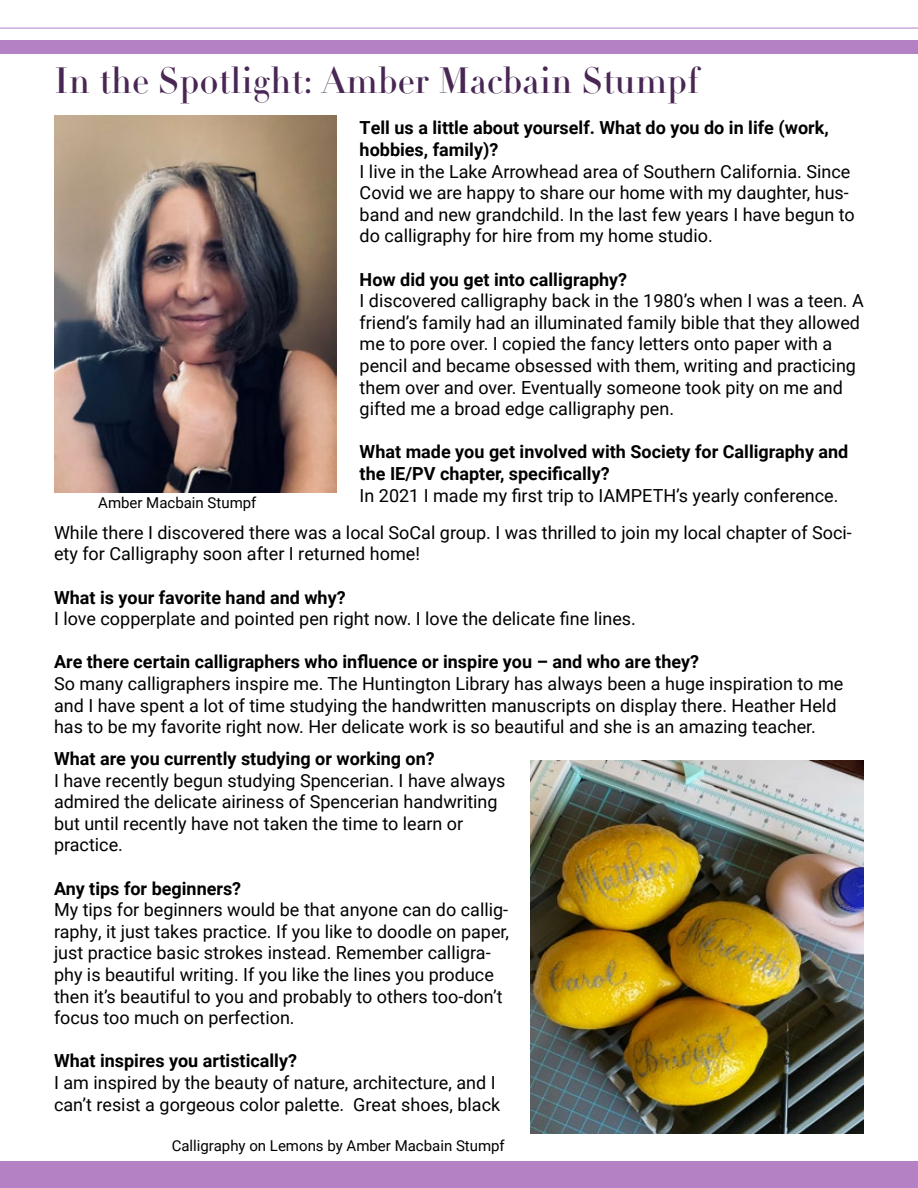
<style>
.page{position:relative;width:918px;height:1188px;background:#fff}
.page>*{position:absolute;margin:0;border:0;box-sizing:border-box;transform-origin:0 0}
.t1{font:36px "Didot LT Pro Headline";color:#492754}
.t2{font:18px/21.6px "Roboto";color:#000}
.t3{font:700 18px/21.6px "Roboto";color:#000}
.t4{font:15px "Roboto";color:#000}
</style>
<div class="page">
<div style="left:0;top:40px;width:918px;height:14px;background:#b581c5"></div>
<hr style="left:0;top:28px;width:918px;height:1px;background:#b581c5">
<div style="left:0;top:1161px;width:918px;height:27px;background:#b581c5"></div>
<img style="left:54px;top:116px;width:283px;height:376px">
<img style="left:530px;top:760px;width:334px;height:374px">
<h1 class="t1" style="left:54px;top:59px;width:647px">In the Spotlight: Amber Macbain Stumpf</h1>
<p class="t3" style="left:360px;top:117px;width:471px">Tell us a little about yourself. What do you do in life (work, hobbies, family)?</p>
<p class="t2" style="left:360px;top:160px;width:497px">I live in the Lake Arrowhead area of Southern California. Since Covid we are happy to share our home with my daughter, hus&shy;band and new grandchild. In the last few years I have begun to do calligraphy for hire from my home studio.</p>
<p class="t3" style="left:360px;top:268px;width:269px">How did you get into calligraphy?</p>
<p class="t2" style="left:360px;top:289px;width:506px">I discovered calligraphy back in the 1980’s when I was a teen. A friend’s family had an illuminated family bible that they allowed me to pore over. I copied the fancy letters onto paper with a pencil and became obsessed with them, writing and practicing them over and over. Eventually someone took pity on me and gifted me a broad edge calligraphy pen.</p>
<p class="t3" style="left:360px;top:441px;width:490px">What made you get involved with Society for Calligraphy and the IE/PV chapter, specifically?</p>
<p class="t2" style="left:54px;top:476px;width:799px;line-height:37.2px;text-indent:306px">In 2021 I made my first trip to IAMPETH’s yearly conference.<br>While there I discovered there was a local SoCal group. I was thrilled to join my local chapter of Soci-</p>
<p class="t2" style="left:54px;top:542px;width:367px">ety for Calligraphy soon after I returned home!</p>
<p class="t3" style="left:54px;top:586px;width:293px">What is your favorite hand and why?</p>
<p class="t2" style="left:54px;top:607px;width:583px">I love copperplate and pointed pen right now. I love the delicate fine lines.</p>
<p class="t3" style="left:54px;top:650px;width:647px">Are there certain calligraphers who influence or inspire you – and who are they?</p>
<p class="t2" style="left:54px;top:672px;width:791px">So many calligraphers inspire me. The Huntington Library has always been a huge inspiration to me and I have spent a lot of time studying the handwritten manuscripts on display there. Heather Held has to be my favorite right now. Her delicate work is so beautiful and she is an amazing teacher.</p>
<p class="t3" style="left:54px;top:747px;width:382px">What are you currently studying or working on?</p>
<p class="t2" style="left:54px;top:769px;width:453px">I have recently begun studying Spencerian. I have always admired the delicate airiness of Spencerian handwriting but until recently have not taken the time to learn or practice.</p>
<p class="t3" style="left:54px;top:877px;width:189px">Any tips for beginners?</p>
<p class="t2" style="left:54px;top:898px;width:457px">My tips for beginners would be that anyone can do callig&shy;raphy, it just takes practice. If you like to doodle on paper, just practice basic strokes instead. Remember calligra&shy;phy is beautiful writing. If you like the lines you produce then it’s beautiful to you and probably to others too-don’t focus too much on perfection.</p>
<p class="t3" style="left:54px;top:1049px;width:245px">What inspires you artistically?</p>
<p class="t2" style="left:54px;top:1071px;width:448px">I am inspired by the beauty of nature, architecture, and I can’t resist a gorgeous color palette. Great shoes, black</p>
<p class="t4" style="left:98px;top:492px;width:160px">Amber Macbain Stumpf</p>
<p class="t4" style="left:172px;top:1135px;width:335px">Calligraphy on Lemons by Amber Macbain Stumpf</p>
</div>
